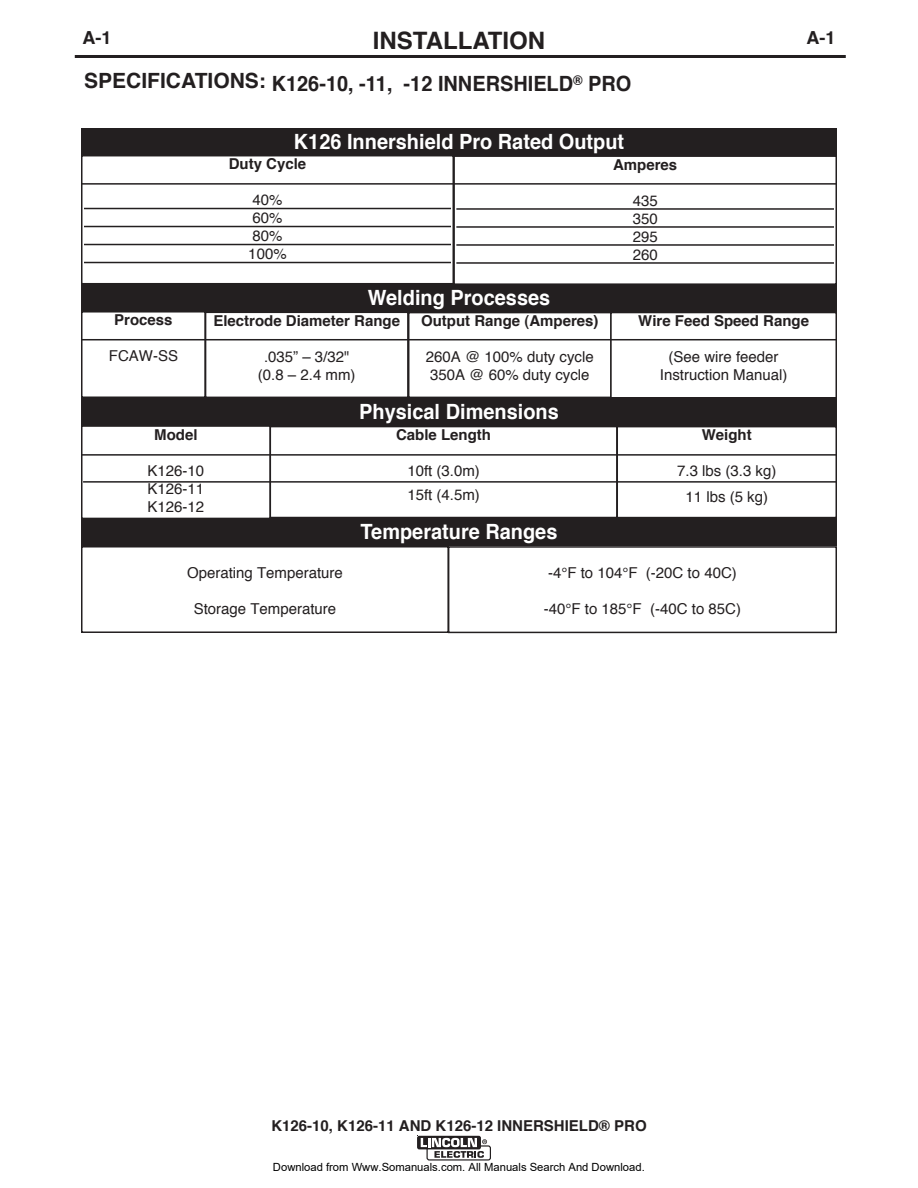
<style>
.page{position:relative;width:918px;height:1188px;background:#fff}
.page>*{position:absolute;margin:0;border:0;box-sizing:border-box;transform-origin:0 0}
.t1{font:700 24px "Helvetica";color:#231f20}
.t2{font:700 21px "Helvetica";color:#fff;scale:.95 1}
.t3{font:700 21px "Helvetica";color:#231f20}
.t4{font:700 18px "Helvetica";color:#231f20}
.t5{font:15px/18px "Helvetica";color:#231f20}
.t6{font:700 15px "Helvetica";color:#231f20}
.t7{font:11.25px "Arial";color:#000}
</style>
<div class="page">
<svg style="left:417px;top:1136px;width:74px;height:25px"></svg>
<hr style="left:75px;top:55px;width:771px;height:3px;background:#231f20">
<div style="left:81px;top:155px;width:373px;height:129px;border:2px solid #231f20"></div>
<hr style="left:84px;top:208px;width:367px;height:1px;background:#231f20">
<hr style="left:84px;top:226px;width:367px;height:1px;background:#231f20">
<hr style="left:84px;top:244px;width:367px;height:1px;background:#231f20">
<hr style="left:84px;top:262px;width:367px;height:1px;background:#231f20">
<div style="left:81px;top:311px;width:125px;height:87px;border:2px solid #231f20"></div>
<div style="left:81px;top:425px;width:190px;height:94px;border:2px solid #231f20"></div>
<div style="left:81px;top:546px;width:368px;height:87px;border:2px solid #231f20"></div>
<div style="left:448px;top:546px;width:389px;height:87px;border:2px solid #231f20"></div>
<div style="left:270px;top:426px;width:348px;height:92px;border:2px solid #231f20"></div>
<div style="left:617px;top:426px;width:220px;height:92px;border:2px solid #231f20"></div>
<div style="left:205px;top:312px;width:204px;height:86px;border:2px solid #231f20"></div>
<div style="left:408px;top:312px;width:204px;height:86px;border:2px solid #231f20"></div>
<div style="left:610px;top:312px;width:227px;height:87px;border:2px solid #231f20"></div>
<div style="left:453px;top:155px;width:384px;height:130px;border:2px solid #231f20"></div>
<hr style="left:456px;top:208px;width:378px;height:2px;background:#231f20">
<hr style="left:456px;top:226px;width:378px;height:2px;background:#231f20">
<hr style="left:456px;top:244px;width:378px;height:2px;background:#231f20">
<hr style="left:456px;top:262px;width:378px;height:2px;background:#231f20">
<div style="left:81px;top:128px;width:756px;height:27px;background:#231f20"></div>
<div style="left:81px;top:398px;width:756px;height:28px;background:#231f20"></div>
<div style="left:81px;top:519px;width:756px;height:27px;background:#231f20"></div>
<div style="left:81px;top:285px;width:756px;height:27px;background:#231f20"></div>
<hr style="left:81px;top:183px;width:756px;height:2px;background:#231f20">
<hr style="left:81px;top:339px;width:756px;height:1px;background:#231f20">
<hr style="left:81px;top:454px;width:756px;height:2px;background:#231f20">
<hr style="left:83px;top:481px;width:754px;height:2px;background:#231f20">
<p class="t4" style="left:82px;top:30px;width:30px">A-1</p>
<h1 class="t1" style="left:373px;top:31px;width:174px">INSTALLATION</h1>
<h2 class="t3" style="left:84px;top:74px;width:549px">SPECIFICATIONS: K126-10, -11, -12 INNERSHIELD<sup>®</sup> PRO</h2>
<h2 class="t2" style="left:294px;top:132px;width:349px">K126 Innershield Pro Rated Output</h2>
<p class="t6" style="left:229px;top:158px;width:79px">Duty Cycle</p>
<p class="t5" style="left:248px;top:192px;width:40px">40%<br>60%<br>80%<br>100%</p>
<h2 class="t2" style="left:368px;top:289px;width:194px">Welding Processes</h2>
<p class="t6" style="left:613px;top:158px;width:66px">Amperes</p>
<p class="t5" style="left:633px;top:193px;width:27px;text-align:justify">435<br>350<br>295<br>260</p>
<p class="t4" style="left:807px;top:30px;width:30px">A-1</p>
<p class="t6" style="left:114px;top:314px;width:60px">Process</p>
<p class="t5" style="left:109px;top:348px;width:71px">FCAW-SS</p>
<p class="t6" style="left:154px;top:428px;width:45px">Model</p>
<p class="t5" style="left:148px;top:463px;width:58px;text-align:justify">K126-10<br>K126-11<br>K126-12</p>
<p class="t6" style="left:213px;top:314px;width:188px">Electrode Diameter Range</p>
<p class="t5" style="left:258px;top:349px;width:99px;text-align:center">.035” – 3/32" (0.8 – 2.4 mm)</p>
<p class="t6" style="left:421px;top:315px;width:179px">Output Range (Amperes)</p>
<p class="t5" style="left:426px;top:349px;width:169px">260A @ 100% duty cycle<br>350A @ 60% duty cycle</p>
<h2 class="t2" style="left:359px;top:402px;width:212px">Physical Dimensions</h2>
<p class="t6" style="left:396px;top:429px;width:97px">Cable Length</p>
<p class="t5" style="left:407px;top:460px;width:74px;line-height:24px">10ft (3.0m)<br>15ft (4.5m)</p>
<h2 class="t2" style="left:361px;top:523px;width:209px">Temperature Ranges</h2>
<p class="t6" style="left:638px;top:314px;width:172px">Wire Feed Speed Range</p>
<p class="t5" style="left:660px;top:349px;width:129px;text-align:center">(See wire feeder<br>Instruction Manual)</p>
<p class="t6" style="left:702px;top:429px;width:51px">Weight</p>
<p class="t5" style="left:677px;top:459px;width:101px;line-height:25.5px;text-align:center">7.3 lbs (3.3 kg)<br>11 lbs (5 kg)</p>
<p class="t5" style="left:187px;top:565px;width:157px">Operating Temperature</p>
<p class="t5" style="left:194px;top:601px;width:144px">Storage Temperature</p>
<p class="t5" style="left:548px;top:565px;width:190px">-4°F to 104°F (-20C to 40C)</p>
<p class="t5" style="left:544px;top:601px;width:199px">-40°F to 185°F (-40C to 85C)</p>
<p class="t6" style="left:271px;top:1119px;width:377px">K126-10, K126-11 AND K126-12 INNERSHIELD® PRO</p>
<p class="t7" style="left:273px;top:1160px;width:373px">Download from Www.Somanuals.com. All Manuals Search And Download.</p>
</div>
